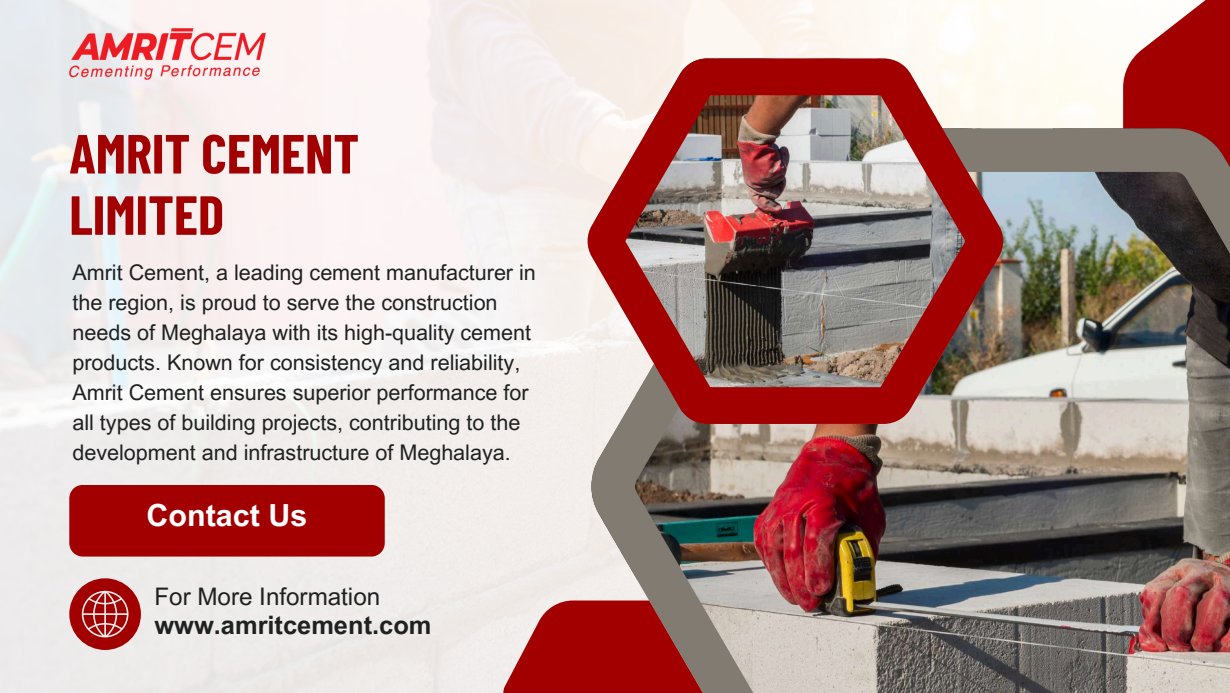
<style>
.page{position:relative;width:1230px;height:693px;background:#fff}
.page>*{position:absolute;margin:0;border:0;box-sizing:border-box;transform-origin:0 0}
.t1{font:700 55px/61.3px "Barlow Condensed";color:#a20000}
.t2{font:700 30.5px "Arial MT Pro";color:#fff}
.t3{font:700 25.4px "Arial MT Pro";color:#1f2121}
.t4{font:24.2px "Arial MT Pro";color:#1f2121}
.t5{font:21.6px/30px "Arial MT Pro";color:#1f2121}
</style>
<div class="page">
<img style="left:0;top:0;width:1123px;height:693px">
<svg style="left:1123px;top:0;width:107px;height:128px;fill:#a20000"></svg>
<svg style="left:503px;top:601px;width:86px;height:92px;background:#b7403f"></svg>
<img style="left:589px;top:128px;width:641px;height:565px">
<img style="left:586px;top:58px;width:419px;height:366px">
<div style="left:69px;top:485px;width:316px;height:72px;background:#a20000"></div>
<svg style="left:69px;top:578px;width:72px;height:72px;background:#bb5050"></svg>
<img style="left:69px;top:28px;width:196px;height:51px">
<h1 class="t1" style="left:69px;top:121px;width:291px">AMRIT CEMENT<br>LIMITED</h1>
<p class="t5" style="left:72px;top:260px;width:465px">Amrit Cement, a leading cement manufacturer in the region, is proud to serve the construction needs of Meghalaya with its high-quality cement products. Known for consistency and reliability, Amrit Cement ensures superior performance for all types of building projects, contributing to the development and infrastructure of Meghalaya.</p>
<h2 class="t2" style="left:147px;top:504px;width:162px">Contact Us</h2>
<p class="t4" style="left:155px;top:588px;width:227px">For More Information</p>
<p class="t3" style="left:155px;top:615px;width:278px">www.amritcement.com</p>
</div>
